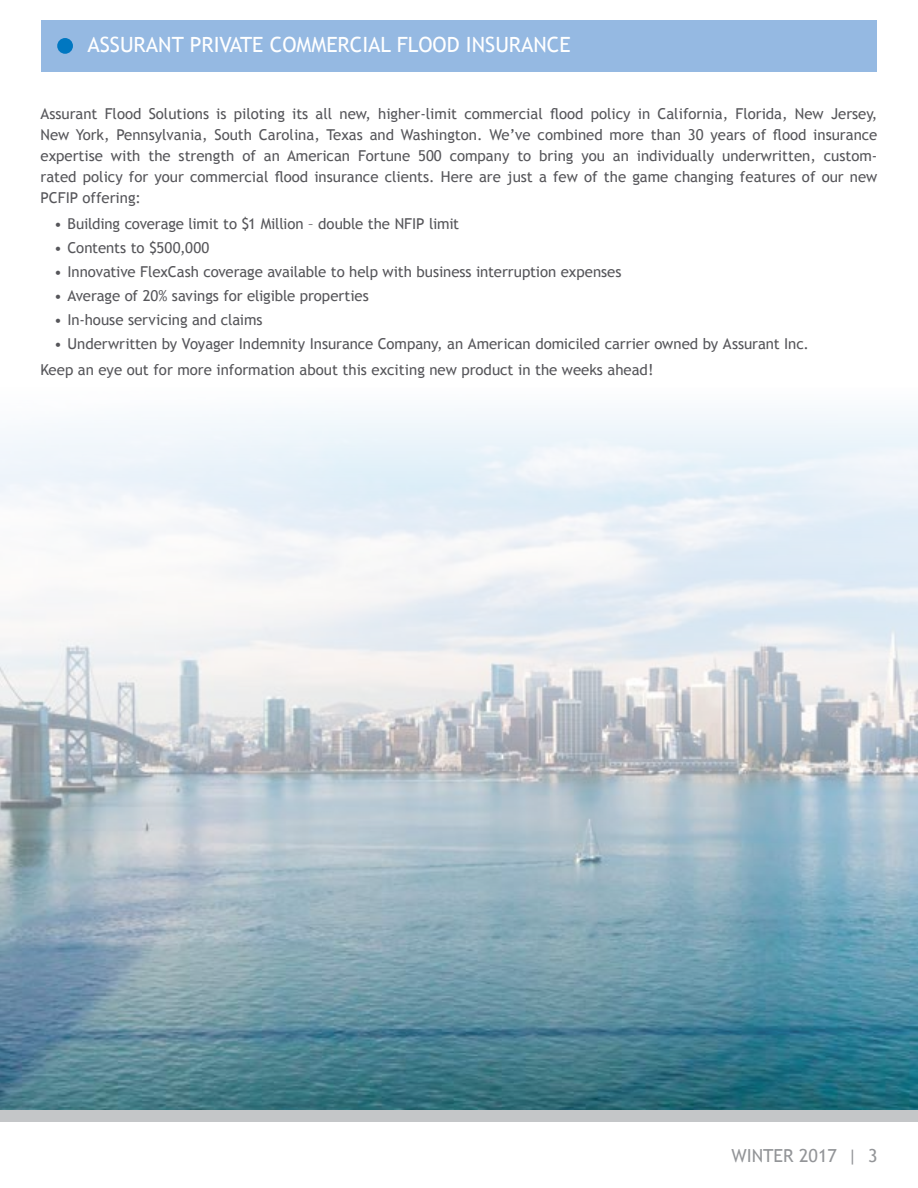
<style>
.page{position:relative;width:918px;height:1188px;background:#fff}
.page>*{position:absolute;margin:0;border:0;box-sizing:border-box;transform-origin:0 0}
.t1{font:21px "Trebuchet MS";color:#fff}
.t2{font:18px "Trebuchet MS";color:#939598}
.t3{font:15px/21px "Trebuchet MS";color:#56565a;text-align:justify}
</style>
<div class="page">
<img style="left:0;top:414px;width:918px;height:696px">
<div style="left:41px;top:21px;width:836px;height:51px;background:#95b9e2"></div>
<div style="left:57px;top:38px;width:16px;height:16px;background:#0077c1;border-radius:50%"></div>
<div style="left:0;top:1110px;width:918px;height:11px;background:#c4c6c8"></div>
<h1 class="t1" style="left:87px;top:32px;width:485px">ASSURANT PRIVATE COMMERCIAL FLOOD INSURANCE</h1>
<p class="t3" style="left:40px;top:103px;width:838px">Assurant Flood Solutions is piloting its all new, higher-limit commercial flood policy in California, Florida, New Jersey, New York, Pennsylvania, South Carolina, Texas and Washington. We’ve combined more than 30 years of flood insurance expertise with the strength of an American Fortune 500 company to bring you an individually underwritten, custom&shy;rated policy for your commercial flood insurance clients. Here are just a few of the game changing features of our new PCFIP offering:</p>
<p class="t3" style="left:54px;top:213px;width:407px">• Building coverage limit to $1 Million – double the NFIP limit</p>
<p class="t3" style="left:54px;top:238px;width:157px">• Contents to $500,000</p>
<p class="t3" style="left:54px;top:262px;width:569px">• Innovative FlexCash coverage available to help with business interruption expenses</p>
<p class="t3" style="left:54px;top:286px;width:316px">• Average of 20% savings for eligible properties</p>
<p class="t3" style="left:54px;top:310px;width:210px">• In-house servicing and claims</p>
<p class="t3" style="left:40px;top:332px;width:770px;line-height:25.7px;text-indent:14px">• Underwritten by Voyager Indemnity Insurance Company, an American domiciled carrier owned by Assurant Inc.<br>Keep an eye out for more information about this exciting new product in the weeks ahead!</p>
<p class="t2" style="left:731px;top:1145px;width:148px">WINTER 2017 | 3</p>
</div>
